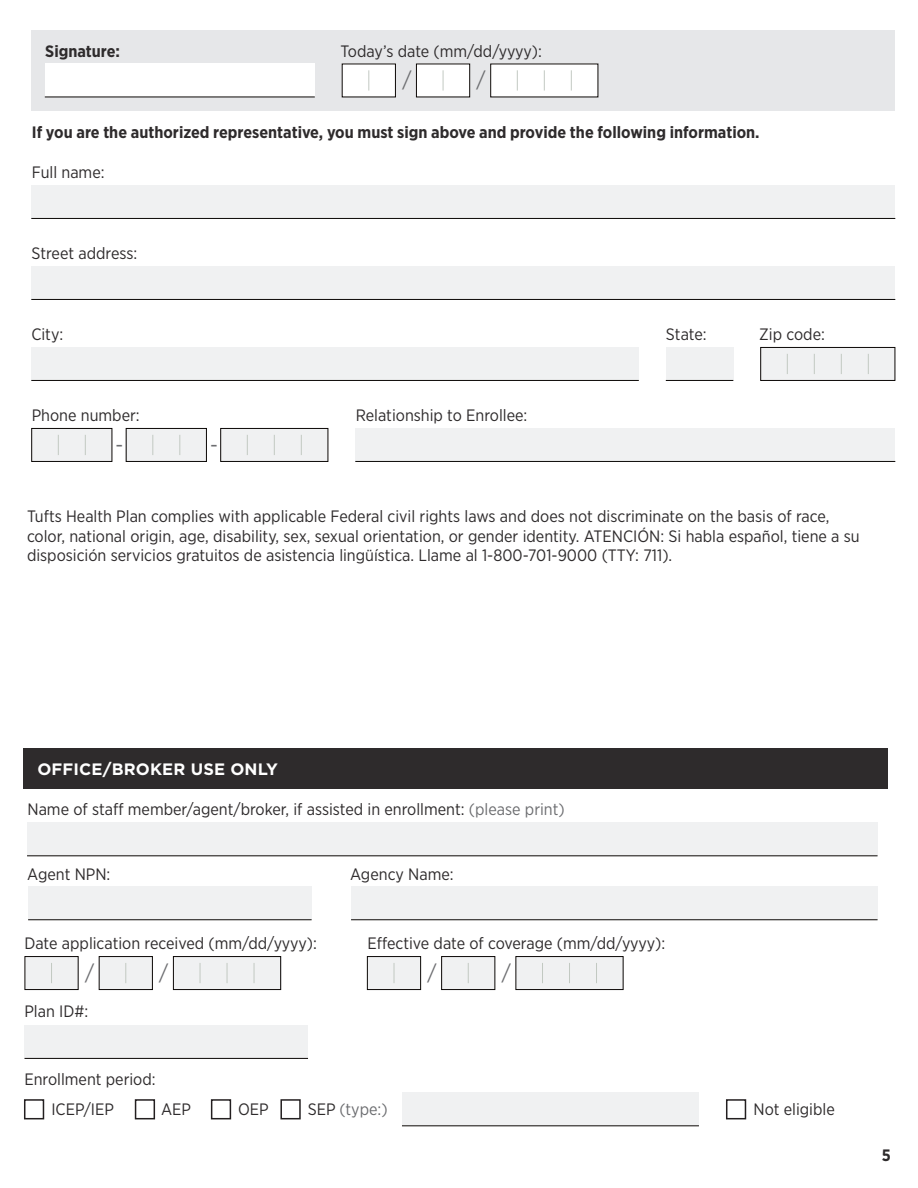
<style>
.page{position:relative;width:918px;height:1188px;background:#fff}
.page>*{position:absolute;margin:0;border:0;box-sizing:border-box;transform-origin:0 0}
.Body{font:21px "Gotham Narrow";color:#6c6d70}
.Body-2{font:16.5px/19.5px "Gotham Narrow";color:#2e2b2c}
.Body-3{font:700 16.5px "Gotham Narrow";color:#2e2b2c}
.t1{font:700 16.5px "Gotham";letter-spacing:.01em;color:#fff}
.Body-4{font:16.5px "Gotham Narrow";color:#6c6d70}
.Running_Footer{font:700 16.5px "Gotham Narrow";color:#2e2b2c}
.s1{color:#6c6d70}
.s2{color:#2e2b2c}
</style>
<div class="page">
<div style="left:31px;top:30px;width:864px;height:81px;background:#e6e7e9"></div>
<div style="left:45px;top:64px;width:270px;height:33px;background:#fff"></div>
<hr style="left:45px;top:97px;width:270px;height:1px;background:#0c0806">
<div style="left:31px;top:185px;width:864px;height:34px;background:#f0f1f2"></div>
<hr style="left:31px;top:218px;width:864px;height:1px;background:#0c0806">
<div style="left:342px;top:64px;width:54px;height:33px;background:#fff"></div>
<svg style="left:368px;top:70px;width:1px;height:21px"></svg>
<div style="left:416px;top:64px;width:54px;height:33px;background:#fff"></div>
<div style="left:416px;top:64px;width:54px;height:33px;border:1px solid #0c0806"></div>
<svg style="left:443px;top:70px;width:1px;height:21px"></svg>
<div style="left:490px;top:64px;width:108px;height:33px;background:#fff"></div>
<svg style="left:517px;top:70px;width:1px;height:21px"></svg>
<svg style="left:544px;top:70px;width:1px;height:21px"></svg>
<svg style="left:571px;top:70px;width:1px;height:21px"></svg>
<div style="left:31px;top:428px;width:81px;height:34px;background:#f0f1f2"></div>
<div style="left:31px;top:428px;width:81px;height:34px;border:1px solid #0c0806"></div>
<svg style="left:58px;top:435px;width:1px;height:20px"></svg>
<svg style="left:85px;top:435px;width:1px;height:20px"></svg>
<div style="left:126px;top:428px;width:81px;height:34px;background:#f0f1f2"></div>
<div style="left:126px;top:428px;width:81px;height:34px;border:1px solid #0c0806"></div>
<svg style="left:152px;top:435px;width:1px;height:20px"></svg>
<svg style="left:179px;top:435px;width:1px;height:20px"></svg>
<div style="left:220px;top:428px;width:108px;height:34px;background:#f0f1f2"></div>
<div style="left:220px;top:428px;width:108px;height:34px;border:1px solid #0c0806"></div>
<svg style="left:247px;top:435px;width:1px;height:20px"></svg>
<svg style="left:274px;top:435px;width:1px;height:20px"></svg>
<svg style="left:301px;top:435px;width:1px;height:20px"></svg>
<div style="left:31px;top:266px;width:864px;height:34px;background:#f0f1f2"></div>
<hr style="left:31px;top:299px;width:864px;height:1px;background:#0c0806">
<div style="left:31px;top:347px;width:608px;height:34px;background:#f0f1f2"></div>
<hr style="left:31px;top:380px;width:608px;height:1px;background:#0c0806">
<div style="left:666px;top:347px;width:67px;height:34px;background:#f0f1f2"></div>
<hr style="left:666px;top:380px;width:67px;height:1px;background:#0c0806">
<div style="left:355px;top:428px;width:540px;height:34px;background:#f0f1f2"></div>
<hr style="left:355px;top:461px;width:540px;height:1px;background:#0c0806">
<div style="left:760px;top:347px;width:135px;height:34px;background:#f0f1f2"></div>
<div style="left:760px;top:347px;width:135px;height:34px;border:1px solid #0c0806"></div>
<svg style="left:787px;top:354px;width:1px;height:20px"></svg>
<svg style="left:814px;top:354px;width:1px;height:20px"></svg>
<svg style="left:841px;top:354px;width:1px;height:20px"></svg>
<svg style="left:868px;top:354px;width:1px;height:20px"></svg>
<div style="left:24px;top:749px;width:864px;height:40px;background:#2e2b2c"></div>
<div style="left:402px;top:1092px;width:297px;height:34px;background:#f0f1f2"></div>
<hr style="left:402px;top:1125px;width:297px;height:1px;background:#0c0806">
<div style="left:25px;top:956px;width:54px;height:34px;background:#f0f1f2"></div>
<div style="left:25px;top:956px;width:54px;height:34px;border:1px solid #0c0806"></div>
<svg style="left:51px;top:963px;width:1px;height:20px"></svg>
<div style="left:367px;top:956px;width:54px;height:34px;background:#f0f1f2"></div>
<div style="left:367px;top:956px;width:54px;height:34px;border:1px solid #0c0806"></div>
<svg style="left:394px;top:963px;width:1px;height:20px"></svg>
<div style="left:99px;top:956px;width:54px;height:34px;background:#f0f1f2"></div>
<div style="left:99px;top:956px;width:54px;height:34px;border:1px solid #0c0806"></div>
<svg style="left:125px;top:963px;width:1px;height:20px"></svg>
<div style="left:441px;top:956px;width:54px;height:34px;background:#f0f1f2"></div>
<div style="left:441px;top:956px;width:54px;height:34px;border:1px solid #0c0806"></div>
<svg style="left:468px;top:963px;width:1px;height:20px"></svg>
<div style="left:173px;top:956px;width:108px;height:34px;background:#f0f1f2"></div>
<div style="left:173px;top:956px;width:108px;height:34px;border:1px solid #0c0806"></div>
<svg style="left:200px;top:963px;width:1px;height:20px"></svg>
<svg style="left:227px;top:963px;width:1px;height:20px"></svg>
<svg style="left:254px;top:963px;width:1px;height:20px"></svg>
<div style="left:516px;top:956px;width:108px;height:34px;background:#f0f1f2"></div>
<div style="left:516px;top:956px;width:108px;height:34px;border:1px solid #0c0806"></div>
<svg style="left:542px;top:963px;width:1px;height:20px"></svg>
<svg style="left:569px;top:963px;width:1px;height:20px"></svg>
<svg style="left:596px;top:963px;width:1px;height:20px"></svg>
<div style="left:24px;top:1099px;width:20px;height:20px;border:2px solid #231f20"></div>
<div style="left:135px;top:1099px;width:20px;height:20px;border:2px solid #231f20"></div>
<div style="left:211px;top:1099px;width:20px;height:20px;border:2px solid #231f20"></div>
<div style="left:280px;top:1099px;width:21px;height:20px;border:2px solid #231f20"></div>
<div style="left:726px;top:1099px;width:20px;height:20px;border:2px solid #231f20"></div>
<div style="left:25px;top:1025px;width:283px;height:34px;background:#f0f1f2"></div>
<hr style="left:25px;top:1058px;width:283px;height:1px;background:#0c0806">
<div style="left:27px;top:822px;width:851px;height:34px;background:#f0f1f2"></div>
<hr style="left:27px;top:855px;width:851px;height:1px;background:#0c0806">
<div style="left:28px;top:886px;width:284px;height:34px;background:#f0f1f2"></div>
<hr style="left:28px;top:919px;width:284px;height:1px;background:#0c0806">
<div style="left:351px;top:886px;width:527px;height:34px;background:#f0f1f2"></div>
<hr style="left:351px;top:919px;width:527px;height:1px;background:#0c0806">
<p class="Body-3" style="left:45px;top:40px;width:76px">Signature:</p>
<p class="Body-2" style="left:341px;top:41px;width:203px">Today’s date (mm/dd/yyyy):</p>
<p class="Body" style="left:402px;top:67px;width:11px">/</p>
<p class="Body" style="left:477px;top:67px;width:11px">/</p>
<p class="Body-3" style="left:32px;top:121px;width:729px">If you are the authorized representative, you must sign above and provide the following information.</p>
<p class="Body-2" style="left:32px;top:162px;width:74px">Full name:</p>
<p class="Body-2" style="left:31px;top:243px;width:107px">Street address:</p>
<p class="Body-2" style="left:31px;top:324px;width:33px">City:</p>
<p class="Body-2" style="left:666px;top:324px;width:42px">State:</p>
<p class="Body-2" style="left:759px;top:324px;width:67px">Zip code:</p>
<p class="Body-2" style="left:32px;top:405px;width:110px">Phone number:</p>
<p class="Body-2" style="left:356px;top:405px;width:173px">Relationship to Enrollee:</p>
<p class="Body" style="left:116px;top:431px;width:9px">-</p>
<p class="Body" style="left:210px;top:431px;width:9px">-</p>
<p class="Body-2" style="left:27px;top:506px;width:834px">Tufts Health Plan complies with applicable Federal civil rights laws and does not discriminate on the basis of race, color, national origin, age, disability, sex, sexual orientation, or gender identity. ATENCIÓN: Si habla español, tiene a su disposición servicios gratuitos de asistencia lingüística. Llame al 1-800-701-9000 (TTY: 711).</p>
<h2 class="t1" style="left:37px;top:758px;width:242px">OFFICE/BROKER USE ONLY</h2>
<p class="Body-2" style="left:27px;top:800px;width:539px">Name of staff member/agent/broker, if assisted in enrollment: <span class="s1">(please print)</span></p>
<p class="Body-2" style="left:27px;top:864px;width:85px">Agent NPN:</p>
<p class="Body-2" style="left:350px;top:864px;width:105px">Agency Name:</p>
<p class="Body-2" style="left:24px;top:933px;width:294px">Date application received (mm/dd/yyyy):</p>
<p class="Body-2" style="left:367px;top:933px;width:299px">Effective date of coverage (mm/dd/yyyy):</p>
<p class="Body" style="left:85px;top:960px;width:11px">/</p>
<p class="Body" style="left:159px;top:960px;width:11px">/</p>
<p class="Body" style="left:428px;top:960px;width:11px">/</p>
<p class="Body" style="left:502px;top:960px;width:11px">/</p>
<p class="Body-2" style="left:24px;top:1001px;width:65px">Plan ID#:</p>
<p class="Body-2" style="left:24px;top:1070px;width:133px">Enrollment period:</p>
<p class="Body-2" style="left:51px;top:1099px;width:64px">ICEP/IEP</p>
<p class="Body-2" style="left:161px;top:1099px;width:31px">AEP</p>
<p class="Body-2" style="left:238px;top:1099px;width:32px">OEP</p>
<p class="Body-4" style="left:308px;top:1099px;width:81px"><span class="s2">SEP</span> (type:)</p>
<p class="Body-2" style="left:753px;top:1099px;width:83px">Not eligible</p>
<p class="Running_Footer" style="left:882px;top:1144px;width:11px">5</p>
</div>
